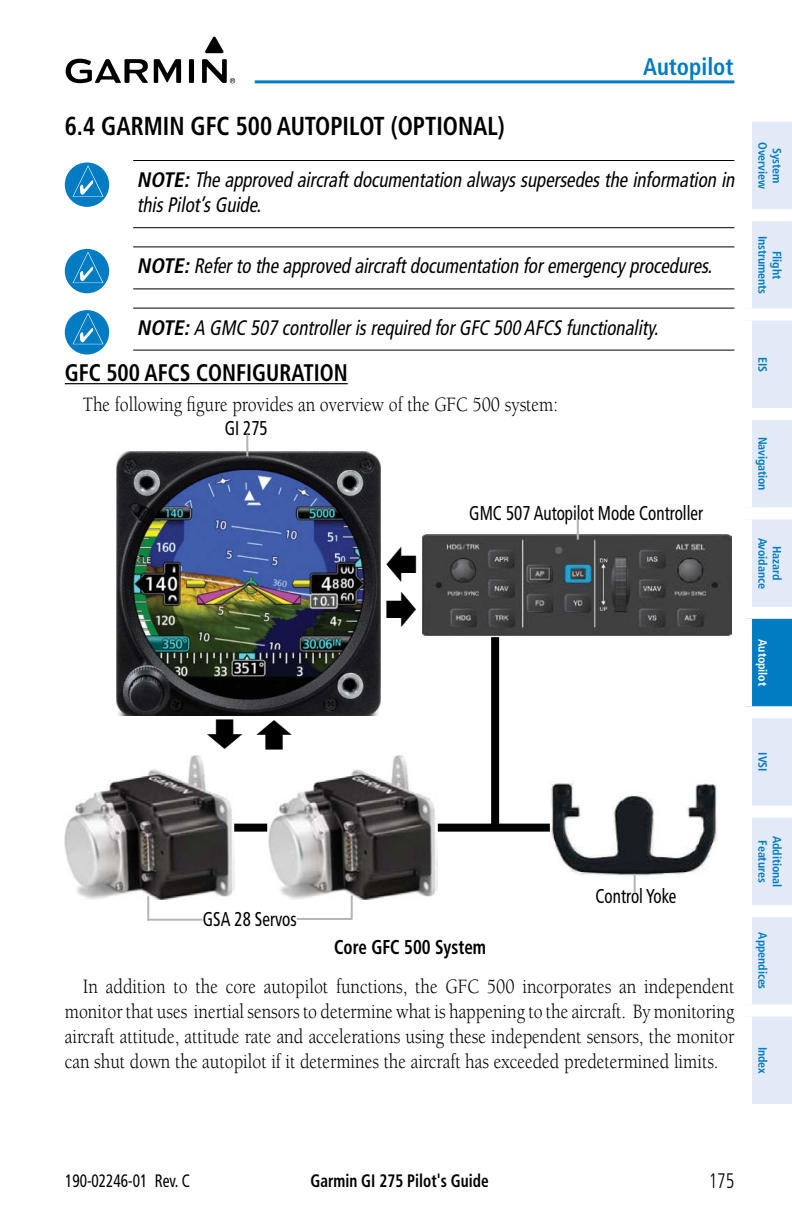
<style>
.page{position:relative;width:792px;height:1224px;background:#fff}
.page>*{position:absolute;margin:0;border:0;box-sizing:border-box;transform-origin:0 0}
.Heading_1_CRG{font:700 condensed 26px "Frutiger";color:#000;scale:.9 1}
.Heading_2_CRG{font:700 condensed 24px "Frutiger";color:#000;scale:.9 1}
.t1{font:700 condensed 24px "Frutiger";color:#007cc3;scale:.95 1}
.Text_1_CRG{font:21px/25.2px "Berkeley";color:#000;text-align:justify;scale:.85 1}
.Note_CRG{font:italic condensed 21px/25.2px "Frutiger";color:#000;scale:.9 1}
.Text_3_CRG{font:21px "Berkeley";color:#000;scale:.85 1}
.t2{font:300 condensed 21px "Frutiger";color:#000;scale:.85 1}
.Callout_Right_CRG{font:condensed 20px "Frutiger";color:#000;scale:.85 1}
.Caption_CRG{font:700 condensed 20px "Frutiger";color:#000;scale:.85 1}
.t3{font:700 condensed 18px "Frutiger";color:#000;scale:.85 1}
.t4{font:condensed 18px "Frutiger";color:#000;scale:.85 1}
.t5{font:700 condensed 12px/14.4px "Frutiger";letter-spacing:-.01em;color:#007cc3;text-align:center}
.t6{font:700 condensed 12px "Frutiger";letter-spacing:-.01em;color:#fff}
.s1{font-weight:700}
</style>
<div class="page">
<div style="left:752px;top:122px;width:40px;height:982px;background:#e3eaf7"></div>
<div style="left:746px;top:613px;width:46px;height:99px;background:#007cc3"></div>
<div style="left:740px;top:209px;width:52px;height:12px;background:#fff"></div>
<div style="left:740px;top:309px;width:52px;height:12px;background:#fff"></div>
<div style="left:740px;top:408px;width:52px;height:12px;background:#fff"></div>
<div style="left:740px;top:507px;width:52px;height:12px;background:#fff"></div>
<div style="left:740px;top:607px;width:52px;height:12px;background:#fff"></div>
<div style="left:740px;top:619px;width:12px;height:87px;background:#fff"></div>
<div style="left:740px;top:706px;width:52px;height:12px;background:#fff"></div>
<div style="left:740px;top:806px;width:52px;height:12px;background:#fff"></div>
<div style="left:740px;top:905px;width:52px;height:12px;background:#fff"></div>
<div style="left:740px;top:1005px;width:52px;height:12px;background:#fff"></div>
<hr style="left:133px;top:160px;width:601px;height:1px;background:#000">
<hr style="left:133px;top:227px;width:601px;height:1px;background:#000">
<hr style="left:133px;top:246px;width:601px;height:1px;background:#000">
<hr style="left:133px;top:288px;width:601px;height:1px;background:#000">
<hr style="left:133px;top:308px;width:601px;height:1px;background:#000">
<hr style="left:133px;top:350px;width:601px;height:1px;background:#000">
<hr style="left:65px;top:383px;width:283px;height:1px;background:#000">
<div style="left:65px;top:163px;width:44px;height:44px;background:#007cc3;border-radius:50%"></div>
<svg style="left:73px;top:165px;width:30px;height:32px"></svg>
<div style="left:65px;top:249px;width:44px;height:44px;background:#007cc3;border-radius:50%"></div>
<svg style="left:73px;top:252px;width:30px;height:31px"></svg>
<div style="left:65px;top:310px;width:44px;height:44px;background:#007cc3;border-radius:50%"></div>
<svg style="left:73px;top:313px;width:30px;height:31px"></svg>
<img style="left:117px;top:452px;width:263px;height:263px">
<hr style="left:246px;top:434px;width:2px;height:22px;background:#b4b4b1">
<img style="left:423px;top:535px;width:309px;height:101px">
<hr style="left:577px;top:519px;width:2px;height:21px;background:#b4b4b1">
<img style="left:549px;top:783px;width:168px;height:95px">
<img style="left:64px;top:755px;width:170px;height:145px">
<img style="left:267px;top:755px;width:171px;height:145px">
<div style="left:234px;top:824px;width:33px;height:8px;background:#000101"></div>
<div style="left:491px;top:637px;width:8px;height:193px;background:#000101"></div>
<div style="left:438px;top:824px;width:112px;height:8px;background:#000101"></div>
<hr style="left:147px;top:896px;width:2px;height:24px;background:#b4b4b1">
<svg style="left:634px;top:875px;width:2px;height:17px"></svg>
<hr style="left:147px;top:919px;width:56px;height:2px;background:#b4b4b1">
<hr style="left:297px;top:918px;width:55px;height:2px;background:#b4b4b1">
<hr style="left:351px;top:896px;width:2px;height:24px;background:#b4b4b1">
<hr style="left:255px;top:80px;width:479px;height:3px;background:#007dc3">
<svg style="left:205px;top:37px;width:19px;height:16px"></svg>
<svg style="left:66px;top:59px;width:169px;height:24px"></svg>
<p class="t1" style="left:643px;top:52px;width:97px">Autopilot</p>
<p class="Heading_1_CRG" style="left:65px;top:110px;width:490px">6.4 GARMIN GFC 500 AUTOPILOT (OPTIONAL)</p>
<p class="Note_CRG" style="left:137px;top:167px;width:670px"><span class="s1">NOTE:</span>The approved aircraftdocumentation alwayssupersedesthe information in thisPilot’sGuide.</p>
<p class="Note_CRG" style="left:137px;top:254px;width:645px"><span class="s1">NOTE:</span>Referto the approved aircraftdocumentation foremergency procedures.</p>
<p class="Note_CRG" style="left:137px;top:315px;width:586px"><span class="s1">NOTE:</span>A GMC 507 controllerisrequired forGFC 500 AFCS functionality.</p>
<p class="Heading_2_CRG" style="left:65px;top:359px;width:316px">GFC 500 AFCS CONFIGURATION</p>
<p class="Text_3_CRG" style="left:83px;top:393px;width:561px">The following figure provides an overview of the GFC 500 system:</p>
<p class="Callout_Right_CRG" style="left:225px;top:416px;width:52px">GI 275</p>
<p class="Callout_Right_CRG" style="left:469px;top:501px;width:277px">GMC 507 Autopilot Mode Controller</p>
<p class="t5" style="left:784px;top:142px;width:48px;rotate:90deg">System<br>Overview</p>
<p class="t5" style="left:784px;top:236px;width:60px;rotate:90deg">Flight<br>Instruments</p>
<p class="t5" style="left:770px;top:357px;width:17px;rotate:90deg">EIS</p>
<p class="t5" style="left:770px;top:437px;width:56px;rotate:90deg">Navigation</p>
<p class="t5" style="left:784px;top:538px;width:53px;rotate:90deg">Hazard<br>Avoidance</p>
<p class="t6" style="left:770px;top:639px;width:48px;rotate:90deg">Autopilot</p>
<p class="t5" style="left:770px;top:752px;width:21px;rotate:90deg">IVSI</p>
<p class="Callout_Right_CRG" style="left:203px;top:908px;width:112px">GSA 28 Servos</p>
<p class="Callout_Right_CRG" style="left:596px;top:884px;width:97px">Control Yoke</p>
<p class="Caption_CRG" style="left:334px;top:935px;width:180px">Core GFC 500 System</p>
<p class="Text_1_CRG" style="left:65px;top:974px;width:789px;text-indent:18px">In addition to the core autopilot functions, the GFC 500 incorporates an independent monitor that uses inertial sensors to determine what is happening to the aircraft. By monitoring aircraft attitude, attitude rate and accelerations using these independent sensors, the monitor can shut down the autopilot if it determines the aircraft has exceeded predetermined limits.</p>
<p class="t5" style="left:784px;top:836px;width:53px;rotate:90deg">Additional<br>Features</p>
<p class="t5" style="left:770px;top:932px;width:58px;rotate:90deg">Appendices</p>
<p class="t5" style="left:770px;top:1047px;width:29px;rotate:90deg">Index</p>
<p class="t4" style="left:65px;top:1171px;width:149px">190-02246-01 Rev. C</p>
<p class="t3" style="left:311px;top:1171px;width:211px">Garmin GI 275 Pilot's Guide</p>
<p class="t2" style="left:709px;top:1169px;width:32px">175</p>
</div>
